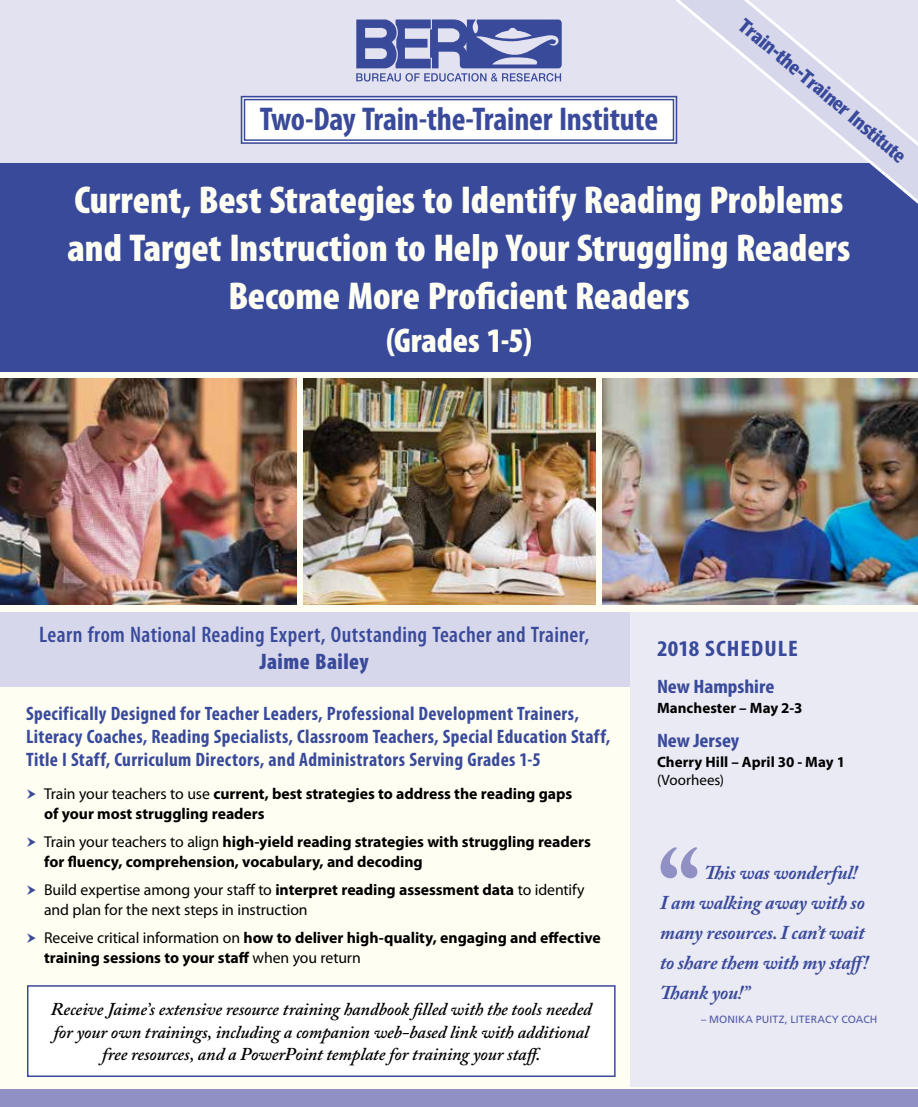
<style>
.page{position:relative;width:918px;height:1107px;background:#fff}
.page>*{position:absolute;margin:0;border:0;box-sizing:border-box;transform-origin:0 0}
.t1{font:900 condensed 39px/48px "Myriad Pro";color:#fffef2;text-align:center}
.t2{font:900 condensed 34.5px "Myriad Pro";letter-spacing:-.005em;color:#fffef2}
.t3{font:700 condensed 33px "Myriad Pro";letter-spacing:-.005em;color:#394a9b}
.t4{font:600 condensed 22.5px "Myriad Pro";letter-spacing:.015em;color:#394a9b}
.t5{font:700 condensed 22.5px "Myriad Pro";letter-spacing:.04em;color:#394a9b;scale:1.1 1}
.t6{font:900 condensed 22.5px "Myriad Pro";letter-spacing:.02em;color:#394a9b}
.t7{font:700 condensed 19.5px/23.4px "Myriad Pro";letter-spacing:.02em;color:#394a9b}
.t8{font:italic 700 19.5px/30px "Adobe Caslon Pro";letter-spacing:-.01em;color:#394a9b}
.t9{font:700 condensed 19.5px "Laudatio BQ";color:#394a9b}
.t10{font:700 condensed 19.5px "Myriad Pro";color:#394a9b;scale:1.1 1}
.t11{font:700 condensed 19.5px "Myriad Pro";letter-spacing:-.005em;color:#394a9b;scale:1.1 1}
.t12{font:italic 600 18px/22.5px "Adobe Caslon Pro";letter-spacing:-.01em;color:#000;text-align:center}
.t13{font:700 15.75px/20.2px "Myriad Pro";letter-spacing:-.005em;color:#000}
.t14{font:15.75px/20.2px "Myriad Pro";letter-spacing:-.005em;color:#000}
.t15{font:700 15px "Myriad Pro";letter-spacing:.005em;color:#000}
.t16{font:15px "Myriad Pro";color:#000}
.t17{font:10.5px "Frutiger LT Std";letter-spacing:.01em;color:#525ca5}
.s1{font-weight:400}
.s2{font-weight:700}
</style>
<div class="page">
<div style="left:0;top:372px;width:918px;height:717px;background:#fffef2"></div>
<div style="left:0;top:0;width:918px;height:304px;background:#e3e2f1"></div>
<svg style="left:356px;top:19px;width:206px;height:63px"></svg>
<div style="left:0;top:164px;width:918px;height:208px;background:#394a9b"></div>
<div style="left:0;top:1089px;width:918px;height:18px;background:#9090c4"></div>
<div style="left:630px;top:612px;width:288px;height:474px;background:#eaeaf5"></div>
<img style="left:602px;top:378px;width:316px;height:226px">
<svg style="left:240px;top:95px;width:386px;height:49px;background:#eff0f5"></svg>
<div style="left:244px;top:99px;width:430px;height:42px;border:1px solid #394a9b"></div>
<svg style="left:661px;top:847px;width:36px;height:31px"></svg>
<div style="left:0;top:612px;width:630px;height:75px;background:#d7d7eb"></div>
<div style="left:28px;top:986px;width:587px;height:90px;background:#fff"></div>
<div style="left:27px;top:985px;width:589px;height:92px;border:2px solid #394a9b"></div>
<svg style="left:626px;top:0;width:292px;height:204px"></svg>
<img style="left:0;top:378px;width:297px;height:226px">
<img style="left:304px;top:378px;width:292px;height:226px">
<svg style="left:27px;top:789px;width:9px;height:10px"></svg>
<svg style="left:27px;top:837px;width:9px;height:10px"></svg>
<svg style="left:27px;top:885px;width:9px;height:10px"></svg>
<svg style="left:27px;top:933px;width:9px;height:10px"></svg>
<p class="t9" style="left:748px;top:14px;width:213px;rotate:40deg">Train-the-Trainer Institute</p>
<h1 class="t1" style="left:68px;top:174px;width:784px">Current, Best Strategies to Identify Reading Problems and Target Instruction to Help Your Struggling Readers<br>Become More Proficient Readers</h1>
<h2 class="t2" style="left:386px;top:318px;width:147px">(Grades 1-5)</h2>
<h3 class="t3" style="left:260px;top:98px;width:400px">Two‑Day Train‑the‑Trainer Institute</h3>
<h3 class="t4" style="left:39px;top:621px;width:552px">Learn from National Reading Expert, Outstanding Teacher and Trainer,</h3>
<h3 class="t6" style="left:260px;top:647px;width:110px">Jaime Bailey</h3>
<p class="t7" style="left:26px;top:701px;width:586px">Specifically Designed for Teacher Leaders, Professional Development Trainers,<br>Literacy Coaches, Reading Specialists, Classroom Teachers, Special Education Staff,<br>Title I Staff, Curriculum Directors, and Administrators Serving Grades 1-5</p>
<p class="t13" style="left:44px;top:783px;width:530px"><span class="s1">Train your teachers to use</span> current, best strategies to address the reading gaps of your most struggling readers</p>
<p class="t13" style="left:44px;top:831px;width:548px"><span class="s1">Train your teachers to align</span> high-yield reading strategies with struggling readers for fluency, comprehension, vocabulary, and decoding</p>
<p class="t14" style="left:44px;top:879px;width:542px">Build expertise among your staff to <span class="s2">interpret reading assessment data</span> to identify and plan for the next steps in instruction</p>
<p class="t13" style="left:44px;top:927px;width:558px"><span class="s1">Receive critical information on</span> how to deliver high-quality, engaging and effective training sessions to your staff <span class="s1">when you return</span></p>
<p class="t12" style="left:51px;top:998px;width:543px">Receive Jaime’s extensive resource training handbook filled with the tools needed for your own trainings, including a companion web-based link with additional free resources, and a PowerPoint template for training your staff.</p>
<h3 class="t5" style="left:657px;top:634px;width:130px">2018 SCHEDULE</h3>
<p class="t10" style="left:657px;top:675px;width:108px">New Hampshire</p>
<p class="t15" style="left:657px;top:698px;width:147px">Manchester – May 2-3</p>
<p class="t11" style="left:657px;top:729px;width:76px">New Jersey</p>
<p class="t15" style="left:657px;top:752px;width:190px">Cherry Hill – April 30 - May 1</p>
<p class="t16" style="left:657px;top:771px;width:69px">(Voorhees)</p>
<p class="t8" style="left:660px;top:857px;width:211px;text-indent:44px">This was wonderful!<br>I am walking away with so many resources. I can’t wait to share them with my staff!<br>Thank you!”</p>
<p class="t17" style="left:701px;top:1013px;width:178px">– MONIKA PUITZ, LITERACY COACH</p>
</div>
